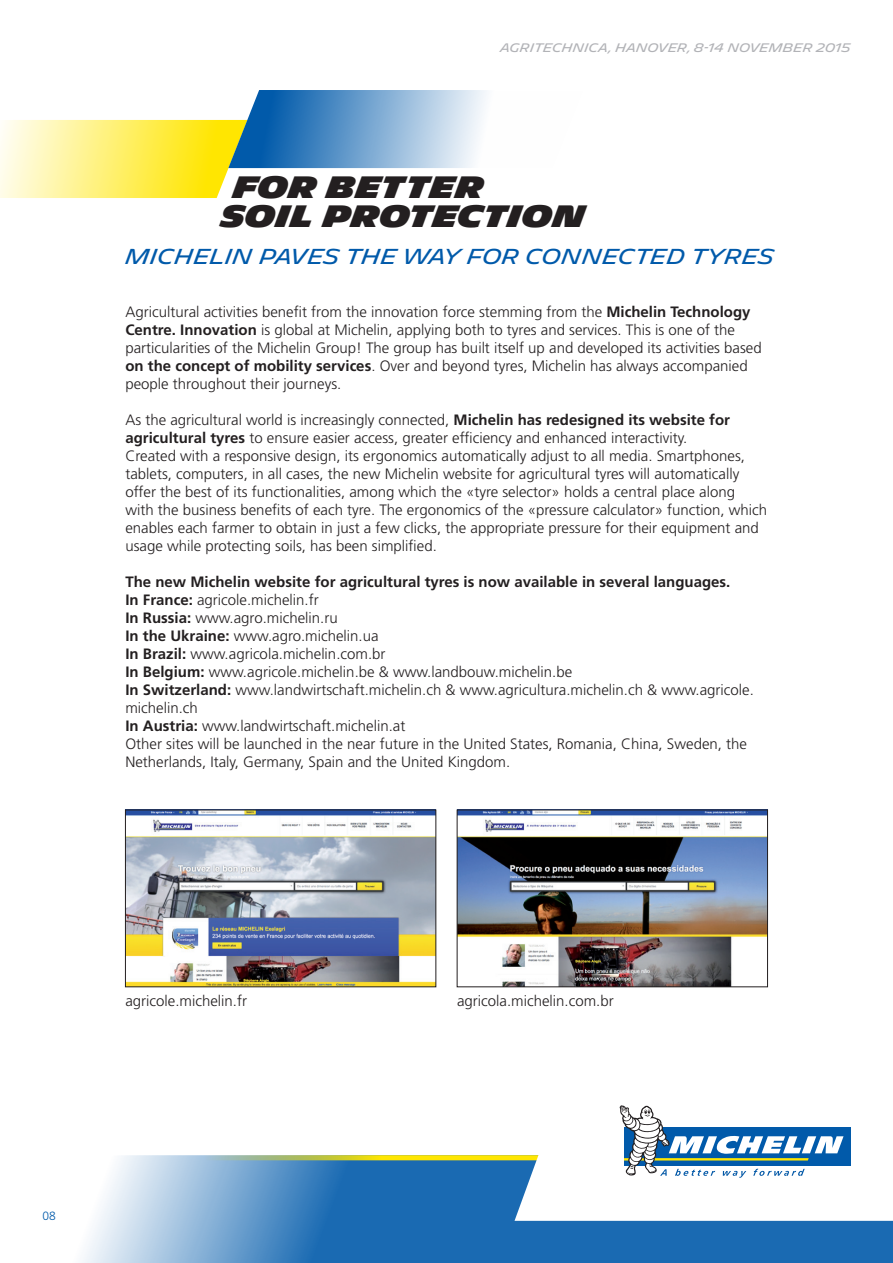
<style>
.page{position:relative;width:893px;height:1263px;background:#fff}
.page>*{position:absolute;margin:0;border:0;box-sizing:border-box;transform-origin:0 0}
.t1{font:900 30px "Michelin";color:#231f20}
.t2{font:21px "Michelin";color:#015aaa}
.t3{font:300 15px/18px "Frutiger LT Std";color:#231f20}
.t4{font:12px "Michelin";color:#b2b3b7}
.t5{font:300 12px "Frutiger LT Std";color:#015aaa}
.s1{font-weight:700}
</style>
<div class="page">
<svg style="left:0;top:90px;width:487px;height:108px"></svg>
<svg style="left:82px;top:1155px;width:811px;height:108px;background:#4f8cc4"></svg>
<svg style="left:514px;top:1178px;width:379px;height:43px"></svg>
<img style="left:127px;top:811px;width:307px;height:174px">
<img style="left:459px;top:811px;width:307px;height:174px">
<div style="left:457px;top:809px;width:311px;height:178px;border:1px solid #231f20"></div>
<svg style="left:205px;top:1105px;width:688px;height:73px"></svg>
<p class="t4" style="left:500px;top:40px;width:352px">AGRITECHNICA, HANOVER, 8-14 NOVEMBER 2015</p>
<h1 class="t1" style="left:233px;top:170px;width:252px">FOR BETTER</h1>
<h1 class="t1" style="left:221px;top:199px;width:366px">SOIL PROTECTION</h1>
<h2 class="t2" style="left:125px;top:244px;width:650px">MICHELIN PAVES THE WAY FOR CONNECTED TYRES</h2>
<p class="t3" style="left:125px;top:303px;width:638px">Agricultural activities benefit from the innovation force stemming from the <span class="s1">Michelin Technology Centre. Innovation</span> is global at Michelin, applying both to tyres and services. This is one of the particularities of the Michelin Group! The group has built itself up and developed its activities based <span class="s1">on the concept of mobility services</span>. Over and beyond tyres, Michelin has always accompanied people throughout their journeys.</p>
<p class="t3" style="left:125px;top:411px;width:643px">As the agricultural world is increasingly connected, <span class="s1">Michelin has redesigned its website for agricultural tyres</span> to ensure easier access, greater efficiency and enhanced interactivity.<br>Created with a responsive design, its ergonomics automatically adjust to all media. Smartphones, tablets, computers, in all cases, the new Michelin website for agricultural tyres will automatically offer the best of its functionalities, among which the «tyre selector» holds a central place along<br>with the business benefits of each tyre. The ergonomics of the «pressure calculator» function, which enables each farmer to obtain in just a few clicks, the appropriate pressure for their equipment and usage while protecting soils, has been simplified.</p>
<p class="t3" style="left:125px;top:573px;width:630px"><span class="s1">The new Michelin website for agricultural tyres is now available in several languages.<br>In France:</span> agricole.michelin.fr<br><span class="s1">In Russia:</span> www.agro.michelin.ru<br><span class="s1">In the Ukraine:</span> www.agro.michelin.ua<br><span class="s1">In Brazil:</span> www.agricola.michelin.com.br<br><span class="s1">In Belgium:</span> www.agricole.michelin.be &amp; www.landbouw.michelin.be<br><span class="s1">In Switzerland:</span> www.landwirtschaft.michelin.ch &amp; www.agricultura.michelin.ch &amp; www.agricole. michelin.ch<br><span class="s1">In Austria:</span> www.landwirtschaft.michelin.at<br>Other sites will be launched in the near future in the United States, Romania, China, Sweden, the Netherlands, Italy, Germany, Spain and the United Kingdom.</p>
<p class="t3" style="left:125px;top:992px;width:123px">agricole.michelin.fr</p>
<p class="t3" style="left:457px;top:992px;width:158px">agricola.michelin.com.br</p>
<p class="t5" style="left:43px;top:1209px;width:15px">08</p>
</div>
